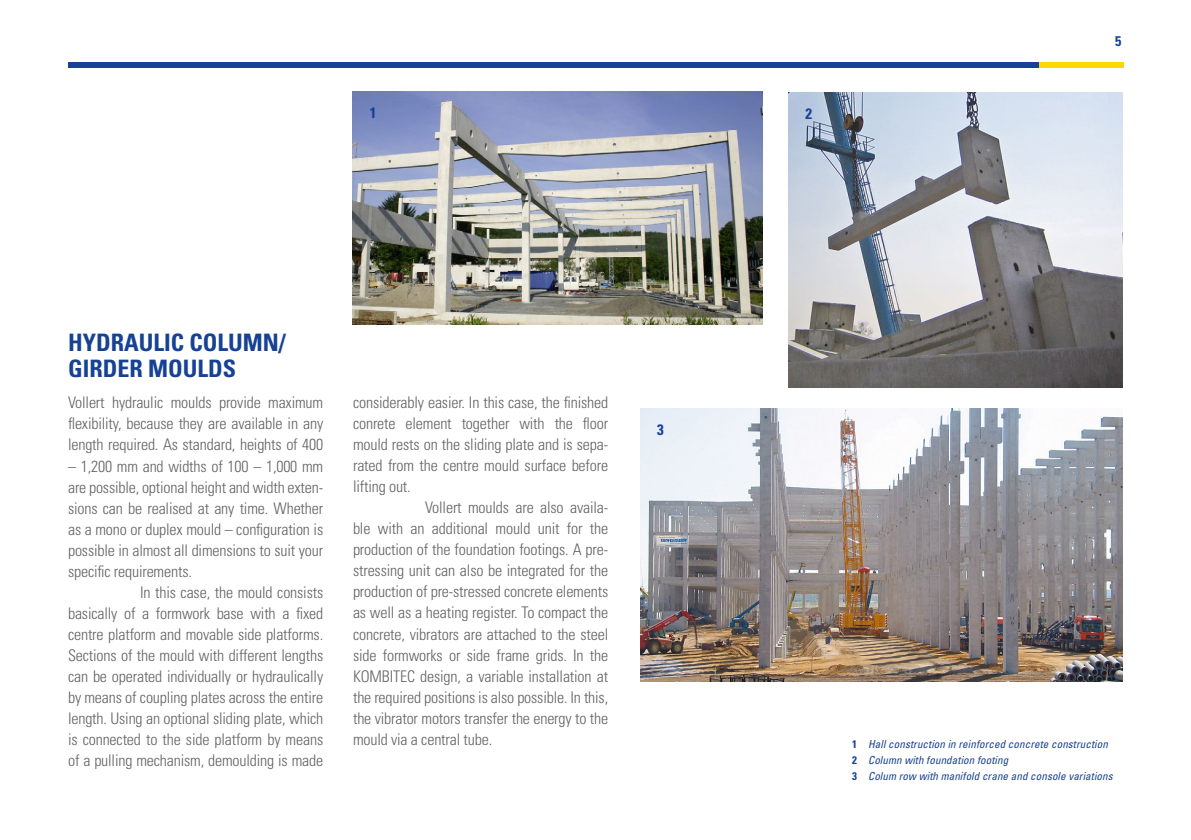
<style>
.page{position:relative;width:1191px;height:840px;background:#fff}
.page>*{position:absolute;margin:0;border:0;box-sizing:border-box;transform-origin:0 0}
.t1{font:700 condensed 24px/26px "Univers LT Std";color:#164194}
.t2{font:300 condensed 16px/21px "Univers LT Std";letter-spacing:-.01em;color:#646363;text-align:justify}
.t3{font:700 condensed 15px "Univers LT Std";color:#164194}
.t4{font:700 condensed 14px "Univers LT Std";color:#164194}
.t5{font:italic condensed 11px/16px "Univers LT Std";letter-spacing:.01em;color:#164194}
.s1{font-weight:700;font-style:normal}
</style>
<div class="page">
<div style="left:1038px;top:62px;width:85px;height:6px;background:#ffd800"></div>
<div style="left:68px;top:62px;width:970px;height:6px;background:#164194"></div>
<img style="left:641px;top:408px;width:482px;height:273px">
<img style="left:788px;top:92px;width:335px;height:295px">
<img style="left:353px;top:92px;width:410px;height:232px">
<p class="t3" style="left:370px;top:104px;width:8px">1</p>
<p class="t3" style="left:805px;top:104px;width:8px">2</p>
<p class="t4" style="left:1115px;top:32px;width:8px">5</p>
<h1 class="t1" style="left:68px;top:329px;width:219px">HYDRAULIC COLUMN/<br>GIRDER MOULDS</h1>
<p class="t2" style="left:68px;top:392px;width:257px">Vollert hydraulic moulds provide maximum flexibility, because they are available in any length required. As standard, heights of 400</p>
<p class="t2" style="left:68px;top:455px;width:257px">– 1,200 mm and widths of 100 – 1,000 mm</p>
<p class="t2" style="left:68px;top:476px;width:257px">are possible, optional height and width exten-</p>
<p class="t2" style="left:68px;top:497px;width:257px">sions can be realised at any time. Whether</p>
<p class="t2" style="left:68px;top:518px;width:257px">as a mono or duplex mould – configuration is</p>
<p class="t2" style="left:68px;top:539px;width:257px">possible in almost all dimensions to suit your</p>
<p class="t2" style="left:68px;top:560px;width:125px">specific requirements.</p>
<p class="t2" style="left:140px;top:581px;width:185px">In this case, the mould consists</p>
<p class="t2" style="left:68px;top:602px;width:257px">basically of a formwork base with a fixed</p>
<p class="t2" style="left:68px;top:623px;width:257px">centre platform and movable side platforms.</p>
<p class="t2" style="left:68px;top:644px;width:257px">Sections of the mould with different lengths</p>
<p class="t2" style="left:68px;top:665px;width:257px">can be operated individually or hydraulically</p>
<p class="t2" style="left:68px;top:686px;width:257px">by means of coupling plates across the entire</p>
<p class="t2" style="left:68px;top:707px;width:257px">length. Using an optional sliding plate, which</p>
<p class="t2" style="left:68px;top:728px;width:257px">is connected to the side platform by means</p>
<p class="t2" style="left:68px;top:749px;width:257px">of a pulling mechanism, demoulding is made</p>
<p class="t2" style="left:353px;top:392px;width:257px">considerably easier. In this case, the finished</p>
<p class="t2" style="left:353px;top:413px;width:257px">conrete element together with the floor</p>
<p class="t2" style="left:353px;top:434px;width:257px">mould rests on the sliding plate and is sepa-</p>
<p class="t2" style="left:353px;top:455px;width:257px">rated from the centre mould surface before</p>
<p class="t2" style="left:353px;top:476px;width:59px">lifting out.</p>
<p class="t2" style="left:425px;top:497px;width:185px">Vollert moulds are also availa-</p>
<p class="t2" style="left:353px;top:518px;width:257px">ble with an additional mould unit for the</p>
<p class="t2" style="left:353px;top:539px;width:257px">production of the foundation footings. A pre-</p>
<p class="t2" style="left:353px;top:560px;width:257px">stressing unit can also be integrated for the</p>
<p class="t2" style="left:353px;top:581px;width:257px">production of pre-stressed concrete elements</p>
<p class="t2" style="left:353px;top:602px;width:257px">as well as a heating register. To compact the</p>
<p class="t2" style="left:353px;top:623px;width:257px">concrete, vibrators are attached to the steel</p>
<p class="t2" style="left:353px;top:644px;width:257px">side formworks or side frame grids. In the</p>
<p class="t2" style="left:353px;top:665px;width:257px">KOMBITEC design, a variable installation at</p>
<p class="t2" style="left:353px;top:686px;width:257px">the required positions is also possible. In this,</p>
<p class="t2" style="left:353px;top:707px;width:257px">the vibrator motors transfer the energy to the</p>
<p class="t2" style="left:353px;top:728px;width:141px">mould via a central tube.</p>
<p class="t3" style="left:657px;top:420px;width:8px">3</p>
<p class="t5" style="left:852px;top:736px;width:262px"><span class="s1">1</span> Hall construction in reinforced concrete construction<br><span class="s1">2</span> Column with foundation footing<br><span class="s1">3</span> Colum row with manifold crane and console variations</p>
</div>
